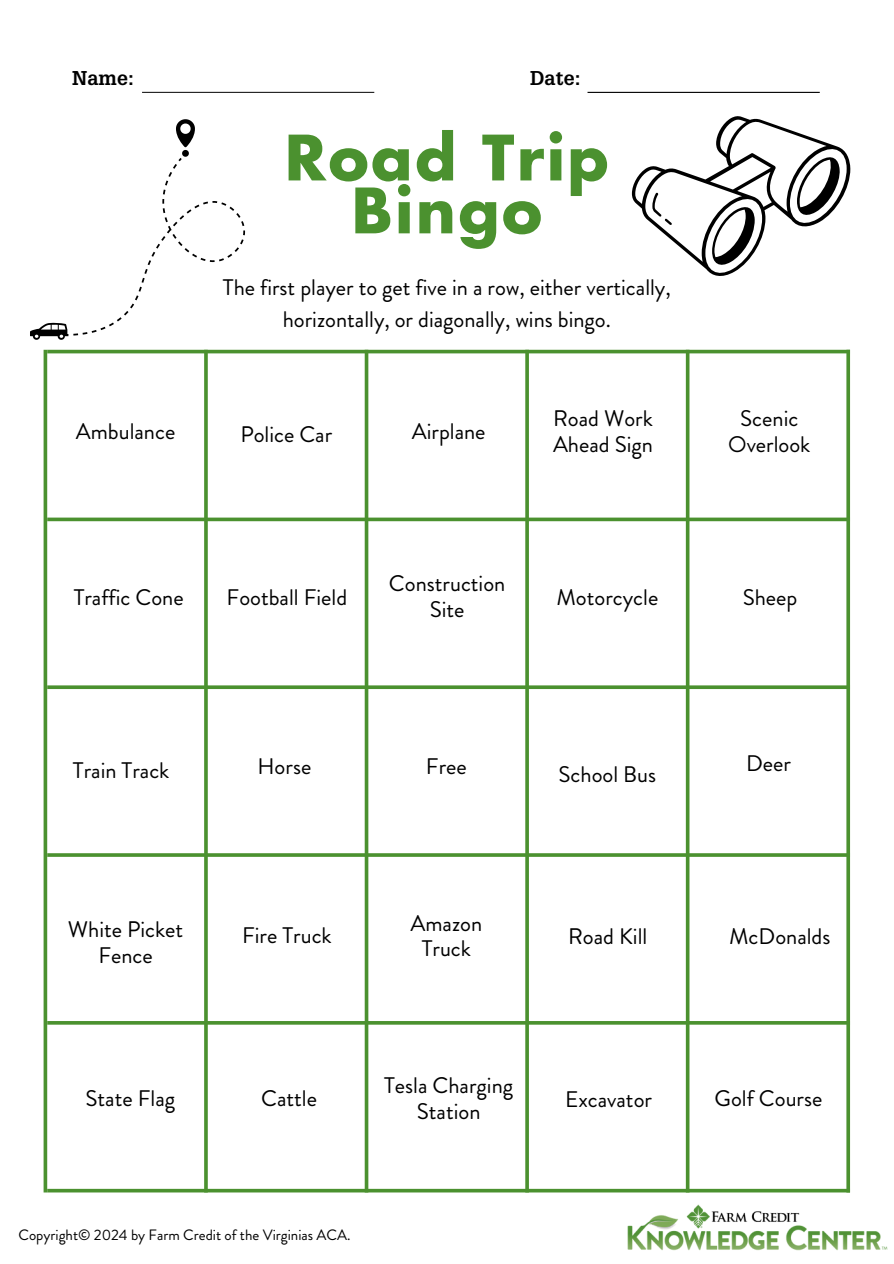
<style>
.page{position:relative;width:894px;height:1264px;background:#fff}
.page>*{position:absolute;margin:0;border:0;box-sizing:border-box;transform-origin:0 0}
.t1{font:700 60.75px/52.8px "Futura LT Pro";letter-spacing:.04em;color:#4b912f;text-align:center}
.t2{font:22.5px/25.8px "Brandon Grotesque";color:#000;text-align:center}
.t3{font:700 19.5px "Glypha LT Pro";color:#000}
.t4{font:15px "Brandon Grotesque";color:#000}
</style>
<div class="page">
<hr style="left:47px;top:350px;width:802px;height:3px;background:#4b912f">
<svg style="left:47px;top:517px;width:799px;height:4px;background:#65a04d"></svg>
<svg style="left:47px;top:685px;width:799px;height:4px;background:#5c9b43"></svg>
<hr style="left:47px;top:853px;width:802px;height:3px;background:#4b912f">
<hr style="left:47px;top:1021px;width:802px;height:3px;background:#4b912f">
<svg style="left:47px;top:1188px;width:799px;height:4px;background:#71a85b"></svg>
<hr style="left:44px;top:350px;width:3px;height:842px;background:#4b912f">
<svg style="left:364px;top:353px;width:4px;height:839px;background:#6aa453"></svg>
<svg style="left:204px;top:353px;width:4px;height:839px;background:#5a9a40"></svg>
<hr style="left:525px;top:350px;width:3px;height:842px;background:#4b912f">
<svg style="left:685px;top:353px;width:4px;height:839px;background:#70a75a"></svg>
<hr style="left:846px;top:350px;width:3px;height:842px;background:#4b912f">
<hr style="left:142px;top:92px;width:232px;height:1px;background:#1e1e1e">
<hr style="left:587px;top:92px;width:232px;height:1px;background:#000">
<svg style="left:30px;top:119px;width:215px;height:221px"></svg>
<svg style="left:631px;top:116px;width:219px;height:160px"></svg>
<img style="left:627px;top:1204px;width:260px;height:46px">
<h3 class="t3" style="left:72px;top:71px;width:64px">Name:</h3>
<p class="t3" style="left:530px;top:71px;width:52px">Date:</p>
<h2 class="t2" style="left:76px;top:419px;width:101px">Ambulance</h2>
<p class="t1" style="left:284px;top:134px;width:325px">Road Trip<br>Bingo</p>
<h1 class="t2" style="left:223px;top:272px;width:449px;line-height:31.5px">The first player to get five in a row, either vertically, horizontally, or diagonally, wins bingo.</h1>
<h2 class="t2" style="left:240px;top:422px;width:93px">Police Car</h2>
<h2 class="t2" style="left:411px;top:419px;width:75px">Airplane</h2>
<h2 class="t2" style="left:553px;top:406px;width:101px;text-align:left">Road Work<br>Ahead Sign</h2>
<h2 class="t2" style="left:74px;top:584px;width:111px">Traffic Cone</h2>
<h2 class="t2" style="left:226px;top:584px;width:122px">Football Field</h2>
<h2 class="t2" style="left:389px;top:571px;width:118px">Construction<br>Site</h2>
<h2 class="t2" style="left:556px;top:584px;width:103px">Motorcycle</h2>
<h2 class="t2" style="left:728px;top:406px;width:84px">Scenic<br>Overlook</h2>
<h2 class="t2" style="left:742px;top:584px;width:56px">Sheep</h2>
<h2 class="t2" style="left:73px;top:758px;width:98px">Train Track</h2>
<h2 class="t2" style="left:257px;top:753px;width:55px">Horse</h2>
<h2 class="t2" style="left:426px;top:753px;width:42px">Free</h2>
<h2 class="t2" style="left:558px;top:761px;width:99px">School Bus</h2>
<h2 class="t2" style="left:68px;top:916px;width:117px">White Picket<br>Fence</h2>
<h2 class="t2" style="left:242px;top:923px;width:91px">Fire Truck</h2>
<h2 class="t2" style="left:410px;top:910px;width:73px">Amazon<br>Truck</h2>
<h2 class="t2" style="left:86px;top:1085px;width:91px">State Flag</h2>
<h2 class="t2" style="left:261px;top:1085px;width:57px">Cattle</h2>
<h2 class="t2" style="left:384px;top:1072px;width:130px">Tesla Charging<br>Station</h2>
<h2 class="t4" style="left:18px;top:1223px;width:333px">Copyright© 2024 by Farm Credit of the Virginias ACA.</h2>
<h2 class="t2" style="left:568px;top:923px;width:81px">Road Kill</h2>
<h2 class="t2" style="left:565px;top:1086px;width:88px">Excavator</h2>
<h2 class="t2" style="left:745px;top:750px;width:46px">Deer</h2>
<h2 class="t2" style="left:729px;top:923px;width:103px">McDonalds</h2>
<h2 class="t2" style="left:714px;top:1085px;width:109px">Golf Course</h2>
</div>
